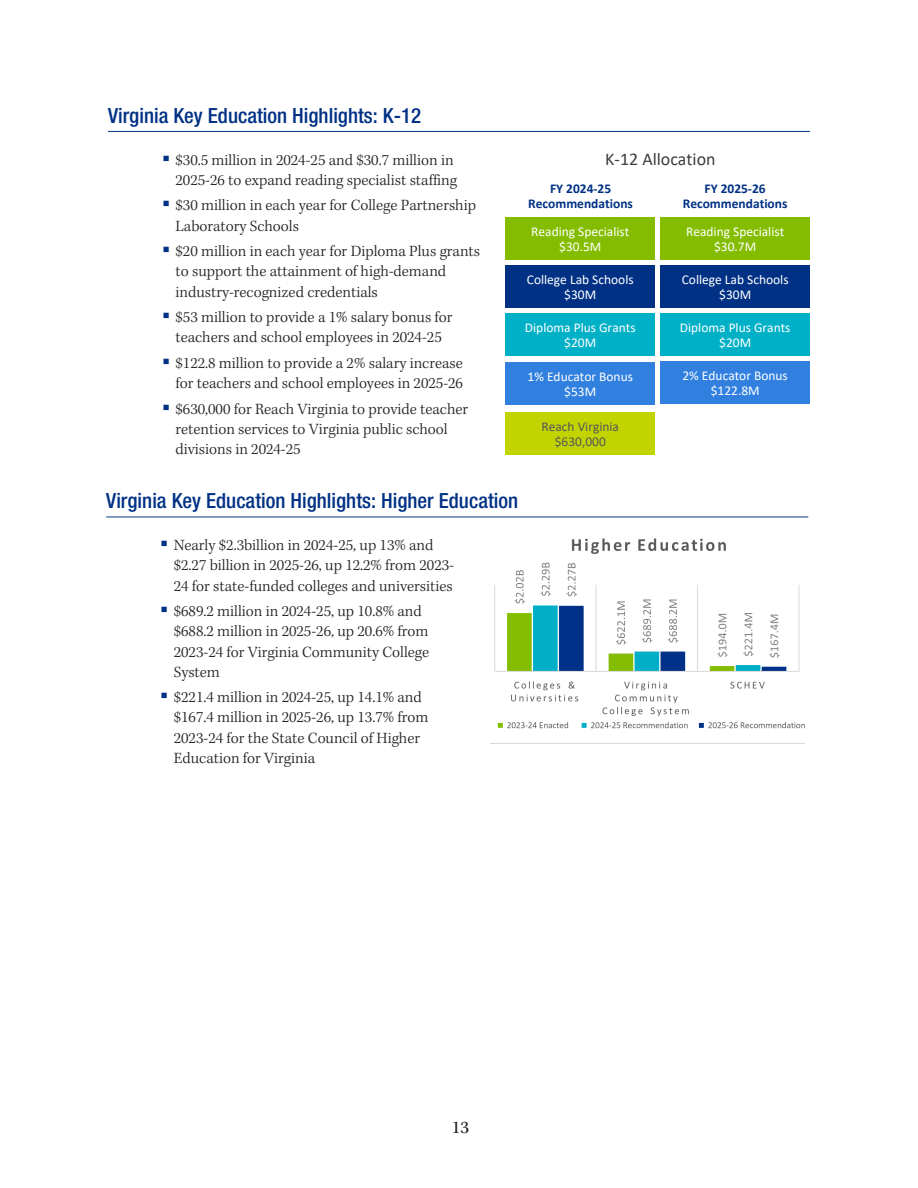
<style>
.page{position:relative;width:918px;height:1188px;background:#fff}
.page>*{position:absolute;margin:0;border:0;box-sizing:border-box;transform-origin:0 0}
.subheads{font:500 condensed 20.85px "Helvetica Neue LT Pro";color:#003185}
.text{font:18px "Calibri";color:#3c3c3d}
.t1{font:18px "Kepler Std";color:#231f20}
.bullet_1{font:300 16.05px/20.1px "Kepler Std";color:#231f20}
.text-2{font:13.5px/15px "Calibri";color:#fff;text-align:center}
.text-3{font:700 13.5px/15px "Calibri";color:#003185;text-align:center}
.text-4{font:13.5px/15px "Calibri";color:#57585a;text-align:center}
.s1{color:#003185}
</style>
<div class="page">
<hr style="left:108px;top:131px;width:702px;height:1px;background:#003185">
<div style="left:506px;top:217px;width:149px;height:43px;background:#84bd00"></div>
<div style="left:660px;top:217px;width:150px;height:43px;background:#84bd00"></div>
<div style="left:506px;top:265px;width:149px;height:43px;background:#003185"></div>
<div style="left:660px;top:265px;width:150px;height:43px;background:#003185"></div>
<div style="left:506px;top:313px;width:149px;height:43px;background:#00b0c7"></div>
<div style="left:660px;top:313px;width:150px;height:43px;background:#00b0c7"></div>
<div style="left:506px;top:362px;width:149px;height:43px;background:#3180e0"></div>
<div style="left:660px;top:361px;width:150px;height:43px;background:#3180e0"></div>
<div style="left:506px;top:412px;width:149px;height:43px;background:#c2d400"></div>
<hr style="left:106px;top:517px;width:702px;height:1px;background:#003185">
<img style="left:490px;top:538px;width:315px;height:206px">
<p class="subheads" style="left:108px;top:103px;width:315px">Virginia Key Education Highlights: K-12</p>
<p class="bullet_1" style="left:162px;top:150px;width:297px;text-align:right"><span class="s1">▪</span> $30.5 million in 2024-25 and $30.7 million in<br>2025-26 to expand reading specialist staffing</p>
<p class="bullet_1" style="left:175px;top:196px;width:302px;text-indent:-13px"><span class="s1">▪</span> $30 million in each year for College Partnership<br>Laboratory Schools</p>
<p class="bullet_1" style="left:175px;top:242px;width:306px;text-indent:-13px"><span class="s1">▪</span> $20 million in each year for Diploma Plus grants to support the attainment of high-demand industry-recognized credentials</p>
<p class="bullet_1" style="left:162px;top:308px;width:292px;text-align:center"><span class="s1">▪</span> $53 million to provide a 1% salary bonus for teachers and school employees in 2024-25</p>
<p class="bullet_1" style="left:162px;top:354px;width:303px;text-align:right"><span class="s1">▪</span> $122.8 million to provide a 2% salary increase for teachers and school employees in 2025-26</p>
<p class="bullet_1" style="left:175px;top:399px;width:294px;text-indent:-13px"><span class="s1">▪</span> $630,000 for Reach Virginia to provide teacher retention services to Virginia public school divisions in 2024-25</p>
<p class="text" style="left:605px;top:147px;width:112px">K-12 Allocation</p>
<p class="text-3" style="left:528px;top:181px;width:106px">FY 2024-25<br>Recommendations</p>
<p class="text-3" style="left:683px;top:181px;width:106px">FY 2025-26<br>Recommendations</p>
<p class="text-2" style="left:531px;top:223px;width:100px">Reading Specialist $30.5M</p>
<p class="text-2" style="left:686px;top:223px;width:100px">Reading Specialist $30.7M</p>
<p class="text-2" style="left:527px;top:271px;width:108px">College Lab Schools $30M</p>
<p class="text-2" style="left:682px;top:271px;width:108px">College Lab Schools $30M</p>
<p class="text-2" style="left:525px;top:319px;width:112px">Diploma Plus Grants $20M</p>
<p class="text-2" style="left:680px;top:319px;width:112px">Diploma Plus Grants $20M</p>
<p class="text-2" style="left:528px;top:369px;width:107px">1% Educator Bonus $53M</p>
<p class="text-2" style="left:683px;top:367px;width:107px">2% Educator Bonus $122.8M</p>
<p class="text-4" style="left:541px;top:418px;width:79px">Reach Virginia $630,000</p>
<p class="subheads" style="left:106px;top:489px;width:413px">Virginia Key Education Highlights: Higher Education</p>
<p class="bullet_1" style="left:174px;top:536px;width:282px;text-indent:-13px"><span class="s1">▪</span> Nearly $2.3billion in 2024-25, up 13% and $2.27 billion in 2025-26, up 12.2% from 2023-<br>24 for state-funded colleges and universities</p>
<p class="bullet_1" style="left:174px;top:602px;width:257px;text-indent:-13px"><span class="s1">▪</span> $689.2 million in 2024-25, up 10.8% and $688.2 million in 2025-26, up 20.6% from<br>2023-24 for Virginia Community College<br>System</p>
<p class="bullet_1" style="left:174px;top:688px;width:256px;text-indent:-13px"><span class="s1">▪</span> $221.4 million in 2024-25, up 14.1% and $167.4 million in 2025-26, up 13.7% from 2023-24 for the State Council of Higher Education for Virginia</p>
<p class="t1" style="left:452px;top:1117px;width:19px">13</p>
</div>
